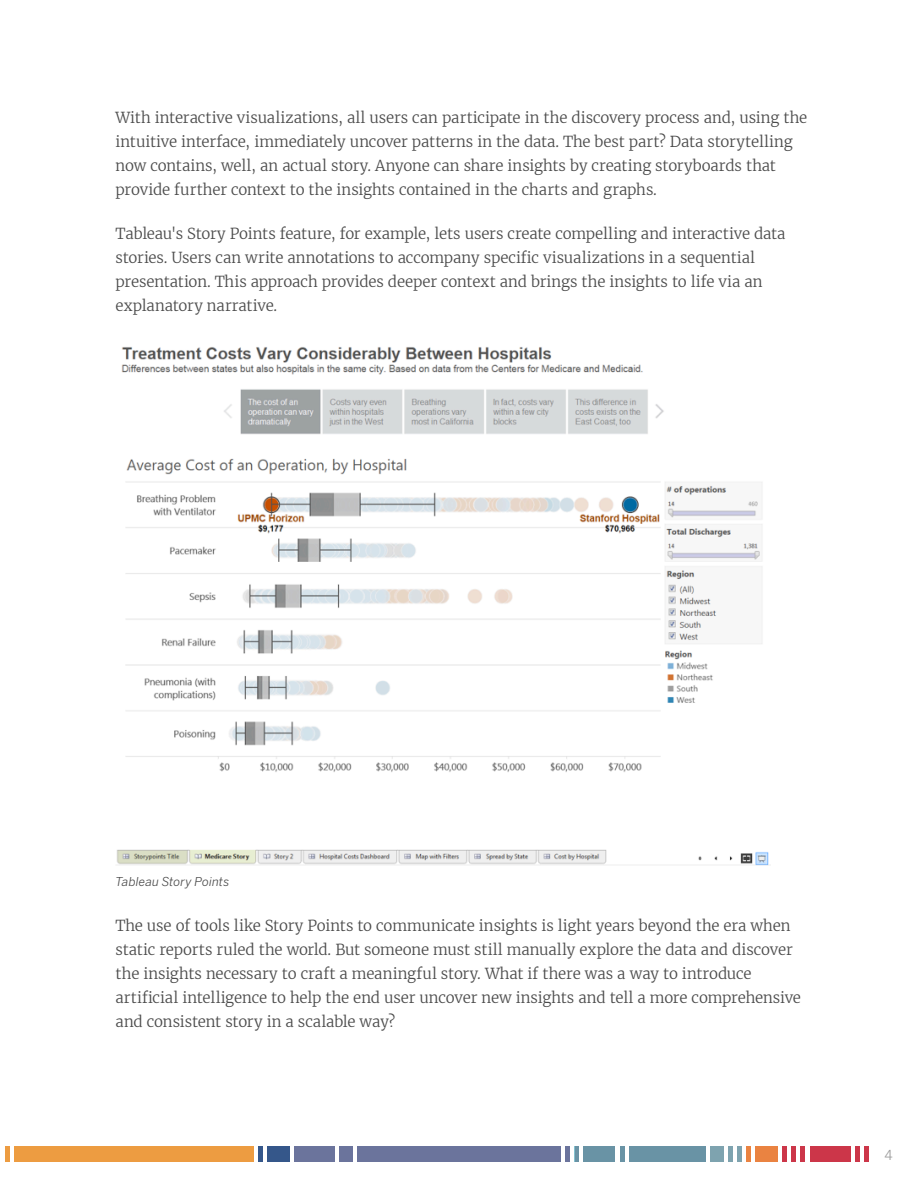
<style>
.page{position:relative;width:918px;height:1188px;background:#fff}
.page>*{position:absolute;margin:0;border:0;box-sizing:border-box;transform-origin:0 0}
.BODYCOPY-standard{font:300 15px/24px "Merriweather";letter-spacing:-.01em;color:#4b4b4b}
.PAGE_NUMBERS{font:13.5px "Benton Sans";color:#9b9b9b}
.BODYCOPY-standard-2{font:italic 12px "Benton Sans";letter-spacing:.01em;color:#4b4b4b}
</style>
<div class="page">
<div style="left:14px;top:1147px;width:239px;height:15px;background:#ed9c41"></div>
<hr style="left:5px;top:1147px;width:4px;height:15px;background:#ed9c41">
<div style="left:267px;top:1147px;width:23px;height:15px;background:#35578a"></div>
<hr style="left:258px;top:1147px;width:4px;height:15px;background:#35578a">
<div style="left:294px;top:1147px;width:41px;height:15px;background:#6b749c"></div>
<div style="left:340px;top:1147px;width:13px;height:15px;background:#6b749c"></div>
<div style="left:358px;top:1147px;width:203px;height:15px;background:#6b749c"></div>
<hr style="left:566px;top:1147px;width:4px;height:15px;background:#6b749c">
<div style="left:584px;top:1147px;width:31px;height:15px;background:#6993a5"></div>
<hr style="left:575px;top:1147px;width:4px;height:15px;background:#6993a5">
<div style="left:629px;top:1147px;width:77px;height:15px;background:#6993a5"></div>
<hr style="left:620px;top:1147px;width:4px;height:15px;background:#6993a5">
<div style="left:710px;top:1147px;width:14px;height:15px;background:#7ea3af"></div>
<div style="left:737px;top:1147px;width:5px;height:15px;background:#7ea3af"></div>
<div style="left:728px;top:1147px;width:5px;height:15px;background:#7ea3af"></div>
<div style="left:756px;top:1147px;width:22px;height:15px;background:#ea8341"></div>
<hr style="left:747px;top:1147px;width:4px;height:15px;background:#ea8341">
<hr style="left:783px;top:1147px;width:4px;height:15px;background:#cc3649">
<hr style="left:801px;top:1147px;width:4px;height:15px;background:#cc3649">
<hr style="left:792px;top:1147px;width:4px;height:15px;background:#cc3649">
<div style="left:810px;top:1147px;width:40px;height:15px;background:#cc3649"></div>
<hr style="left:855px;top:1147px;width:4px;height:15px;background:#cc3649">
<hr style="left:864px;top:1147px;width:4px;height:15px;background:#cc3649">
<img style="left:117px;top:347px;width:652px;height:518px">
<p class="BODYCOPY-standard" style="left:116px;top:105px;width:693px">With interactive visualizations, all users can participate in the discovery process and, using the intuitive interface, immediately uncover patterns in the data. The best part? Data storytelling now contains, well, an actual story. Anyone can share insights by creating storyboards that provide further context to the insights contained in the charts and graphs.</p>
<p class="BODYCOPY-standard" style="left:116px;top:221px;width:672px">Tableau's Story Points feature, for example, lets users create compelling and interactive data stories. Users can write annotations to accompany specific visualizations in a sequential presentation. This approach provides deeper context and brings the insights to life via an explanatory narrative.</p>
<p class="BODYCOPY-standard-2" style="left:116px;top:875px;width:115px">Tableau Story Points</p>
<p class="BODYCOPY-standard" style="left:116px;top:913px;width:687px">The use of tools like Story Points to communicate insights is light years beyond the era when static reports ruled the world. But someone must still manually explore the data and discover the insights necessary to craft a meaningful story. What if there was a way to introduce artificial intelligence to help the end user uncover new insights and tell a more comprehensive and consistent story in a scalable way?</p>
<p class="PAGE_NUMBERS" style="left:885px;top:1147px;width:10px">4</p>
</div>
